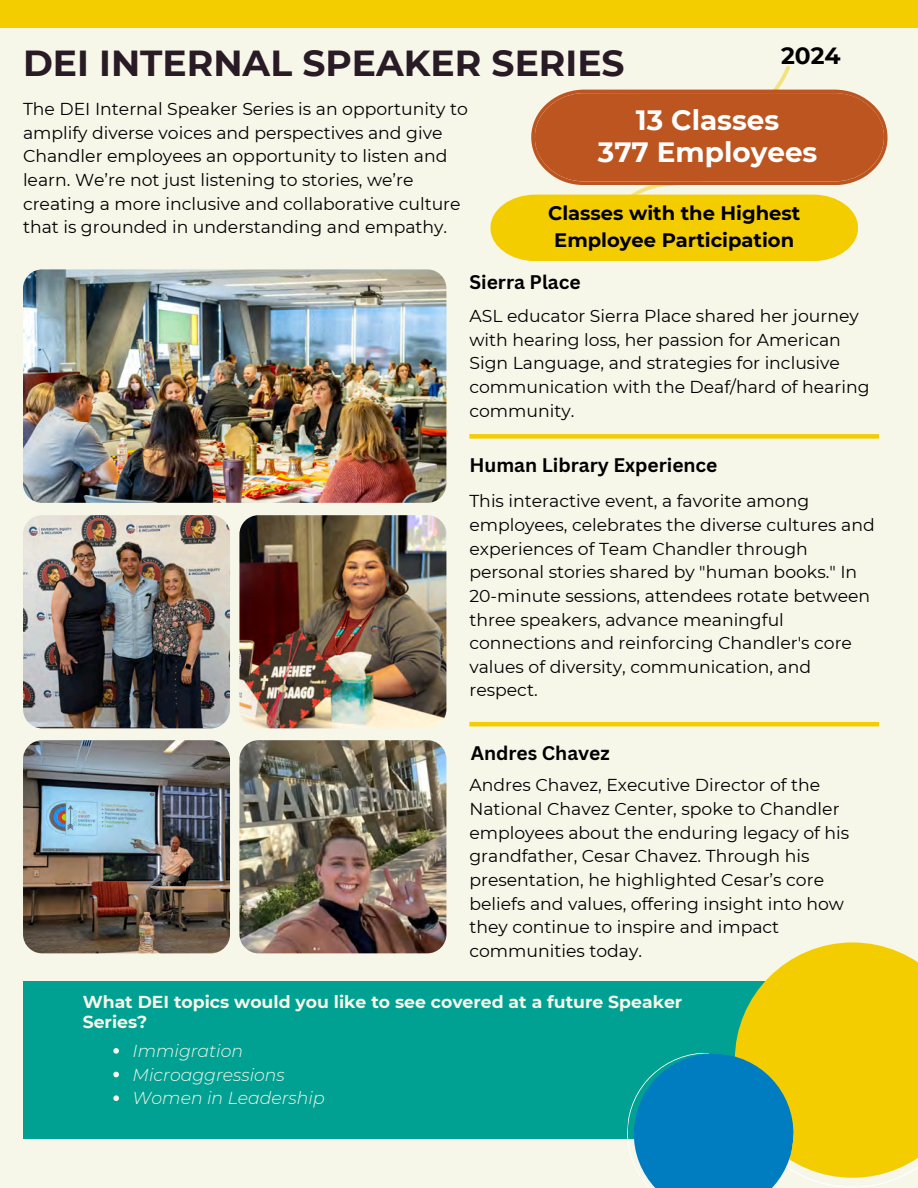
<style>
.page{position:relative;width:918px;height:1188px;background:#f6f6e9}
.page>*{position:absolute;margin:0;border:0;box-sizing:border-box;transform-origin:0 0}
.t1{font:700 36.15px "Montserrat";color:#291b25}
.t2{font:700 27.9px "Montserrat";color:#fff}
.t3{font:700 23.4px "Montserrat";color:#000}
.t4{font:700 19.5px/27px "Montserrat";color:#000;text-align:center}
.t5{font:700 19.2px "Canva Sans";color:#000}
.t6{font:17.25px/23.7px "Montserrat";color:#000}
.t7{font:700 17.25px/19.2px "Montserrat";color:#f6f6e9}
.t8{font:italic 300 17.25px "Montserrat";color:#f6f6e9}
</style>
<div class="page">
<div style="left:0;top:0;width:918px;height:28px;background:#f3cd00"></div>
<svg style="left:563px;top:66px;width:258px;height:129px"></svg>
<svg style="left:531px;top:90px;width:357px;height:95px;background:#c0602d"></svg>
<div style="left:490px;top:195px;width:368px;height:66px;background:#f3cd00"></div>
<div style="left:23px;top:981px;width:878px;height:157px;background:#00a193"></div>
<div style="left:469px;top:434px;width:410px;height:5px;background:#f3cd00"></div>
<hr style="left:469px;top:722px;width:410px;height:4px;background:#f3cd00">
<img style="left:23px;top:269px;width:423px;height:234px;border-radius:19px">
<img style="left:23px;top:515px;width:207px;height:213px;border-radius:19px">
<img style="left:239px;top:740px;width:207px;height:213px;border-radius:19px">
<img style="left:23px;top:740px;width:207px;height:213px;border-radius:19px">
<img style="left:239px;top:515px;width:207px;height:213px;border-radius:19px">
<svg style="left:113px;top:1048px;width:6px;height:6px"></svg>
<svg style="left:113px;top:1072px;width:6px;height:5px"></svg>
<svg style="left:113px;top:1095px;width:6px;height:6px"></svg>
<svg style="left:625px;top:942px;width:293px;height:246px"></svg>
<h4 class="t3" style="left:781px;top:41px;width:61px">2024</h4>
<p class="t1" style="left:23px;top:41px;width:603px">DEI INTERNAL SPEAKER SERIES</p>
<p class="t6" style="left:23px;top:97px;width:446px">The DEI Internal Speaker Series is an opportunity to amplify diverse voices and perspectives and give Chandler employees an opportunity to listen and learn. We’re not just listening to stories, we’re creating a more inclusive and collaborative culture that is grounded in understanding and empathy.</p>
<h1 class="t2" style="left:636px;top:103px;width:145px">13 Classes</h1>
<p class="t2" style="left:598px;top:135px;width:221px">377 Employees</p>
<p class="t4" style="left:548px;top:200px;width:254px">Classes with the Highest<br>Employee Participation</p>
<p class="t5" style="left:469px;top:268px;width:113px">Sierra Place</p>
<p class="t6" style="left:469px;top:304px;width:402px">ASL educator Sierra Place shared her journey with hearing loss, her passion for American Sign Language, and strategies for inclusive communication with the Deaf/hard of hearing community.</p>
<h4 class="t5" style="left:469px;top:451px;width:250px">Human Library Experience</h4>
<p class="t6" style="left:469px;top:489px;width:407px">This interactive event, a favorite among employees, celebrates the diverse cultures and experiences of Team Chandler through personal stories shared by "human books." In 20-minute sessions, attendees rotate between three speakers, advance meaningful connections and reinforcing Chandler's core values of diversity, communication, and respect.</p>
<p class="t5" style="left:471px;top:739px;width:140px">Andres Chavez</p>
<p class="t6" style="left:469px;top:773px;width:381px">Andres Chavez, Executive Director of the National Chavez Center, spoke to Chandler employees about the enduring legacy of his grandfather, Cesar Chavez. Through his presentation, he highlighted Cesar’s core beliefs and values, offering insight into how they continue to inspire and impact communities today.</p>
<p class="t7" style="left:83px;top:993px;width:601px">What DEI topics would you like to see covered at a future Speaker<br>Series?</p>
<p class="t8" style="left:133px;top:1040px;width:112px">Immigration</p>
<p class="t8" style="left:133px;top:1064px;width:154px">Microaggressions</p>
<h4 class="t8" style="left:133px;top:1088px;width:194px">Women in Leadership</h4>
</div>
